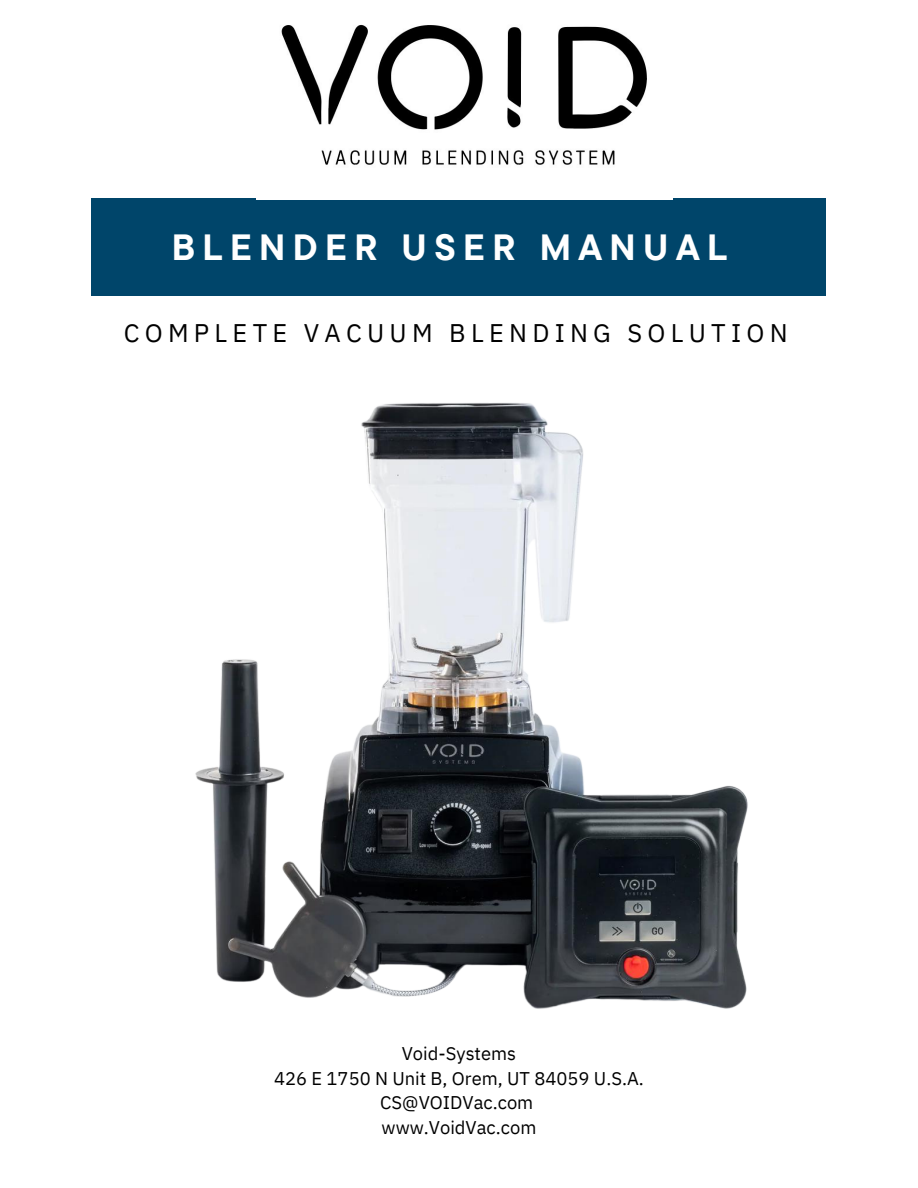
<style>
.page{position:relative;width:918px;height:1188px;background:#fff}
.page>*{position:absolute;margin:0;border:0;box-sizing:border-box;transform-origin:0 0}
.t1{font:700 36.45px "TT Commons Pro";letter-spacing:.205em;color:#fff}
.t2{font:25.5px "IBM Plex Sans";letter-spacing:.205em;color:#000}
.t3{font:18.3px "IBM Plex Sans";color:#000}
</style>
<div class="page">
<img style="left:195px;top:403px;width:553px;height:606px">
<div style="left:92px;top:199px;width:734px;height:97px;background:#00456a"></div>
<img style="left:281px;top:24px;width:366px;height:141px">
<p class="t1" style="left:172px;top:223px;width:557px">BLENDER USER MANUAL</p>
<p class="t2" style="left:124px;top:316px;width:665px">COMPLETE VACUUM BLENDING SOLUTION</p>
<p class="t3" style="left:402px;top:1041px;width:116px">Void-Systems</p>
<p class="t3" style="left:274px;top:1066px;width:371px">426 E 1750 N Unit B, Orem, UT 84059 U.S.A.</p>
<p class="t3" style="left:380px;top:1091px;width:155px">CS@VOIDVac.com</p>
<p class="t3" style="left:382px;top:1115px;width:156px">www.VoidVac.com</p>
</div>
